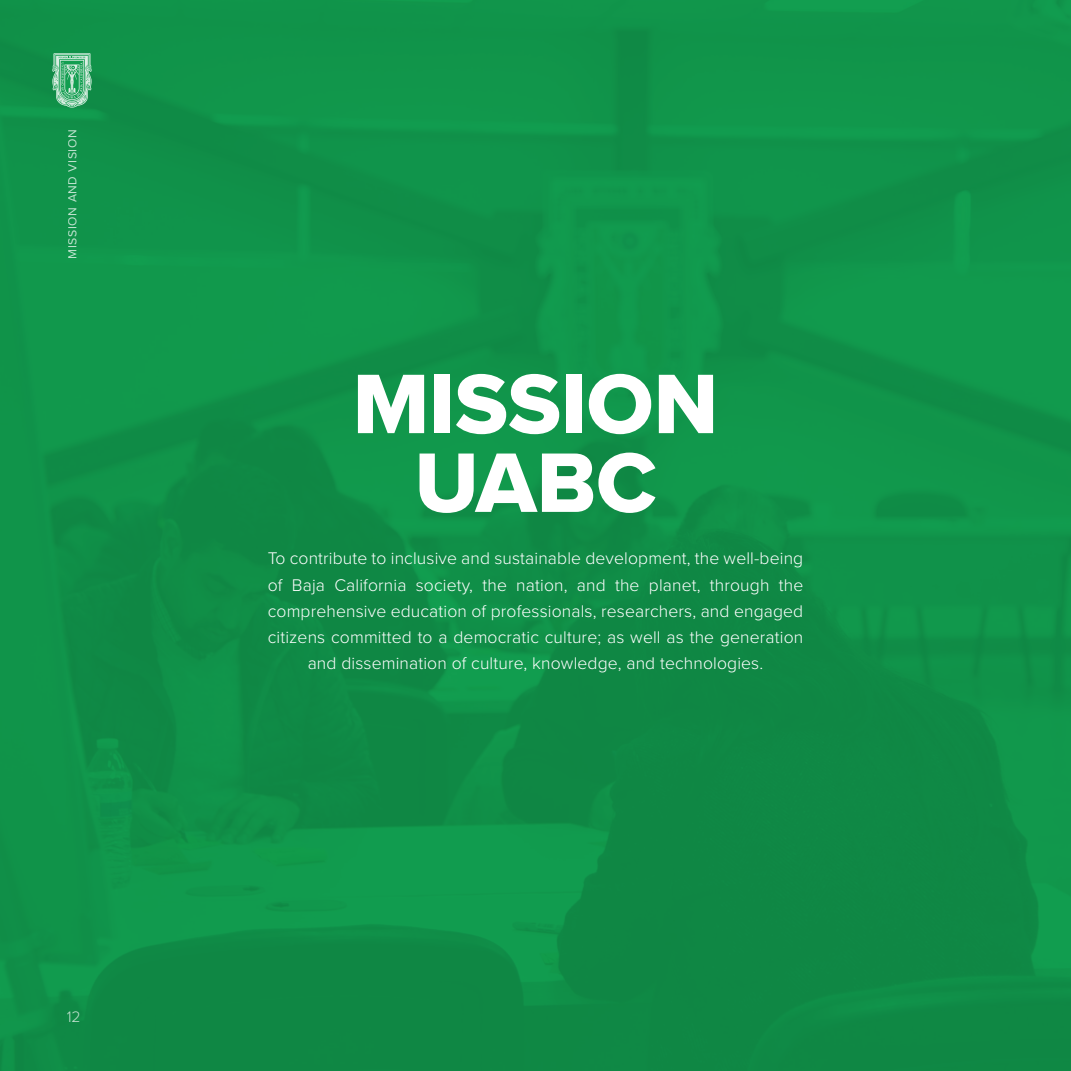
<style>
.page{position:relative;width:1071px;height:1071px;background:#109149}
.page>*{position:absolute;margin:0;border:0;box-sizing:border-box;transform-origin:0 0}
.t1{font:87.5px/78.8px "Proxima Nova Extrabld";color:#fff;text-align:center}
.t2{font:300 17.5px/26.2px "Proxima Nova";letter-spacing:.01em;color:#fff;text-align:center}
.t3{font:300 15.75px "Proxima Nova";color:#fff}
.t4{font:12.25px "Proxima Nova";letter-spacing:.05em;color:#fff}
</style>
<div class="page">
<svg style="left:52px;top:53px;width:40px;height:55px"></svg>
<p class="t4" style="left:63px;top:259px;width:131px;rotate:-90deg">MISSION AND VISION</p>
<p class="t3" style="left:67px;top:1005px;width:16px">12</p>
<h1 class="t1" style="left:353px;top:363px;width:367px">MISSION<br>UABC</h1>
<p class="t2" style="left:268px;top:544px;width:537px">To contribute to inclusive and sustainable development, the well-being of Baja California society, the nation, and the planet, through the comprehensive education of professionals, researchers, and engaged citizens committed to a democratic culture; as well as the generation and dissemination of culture, knowledge, and technologies.</p>
</div>
